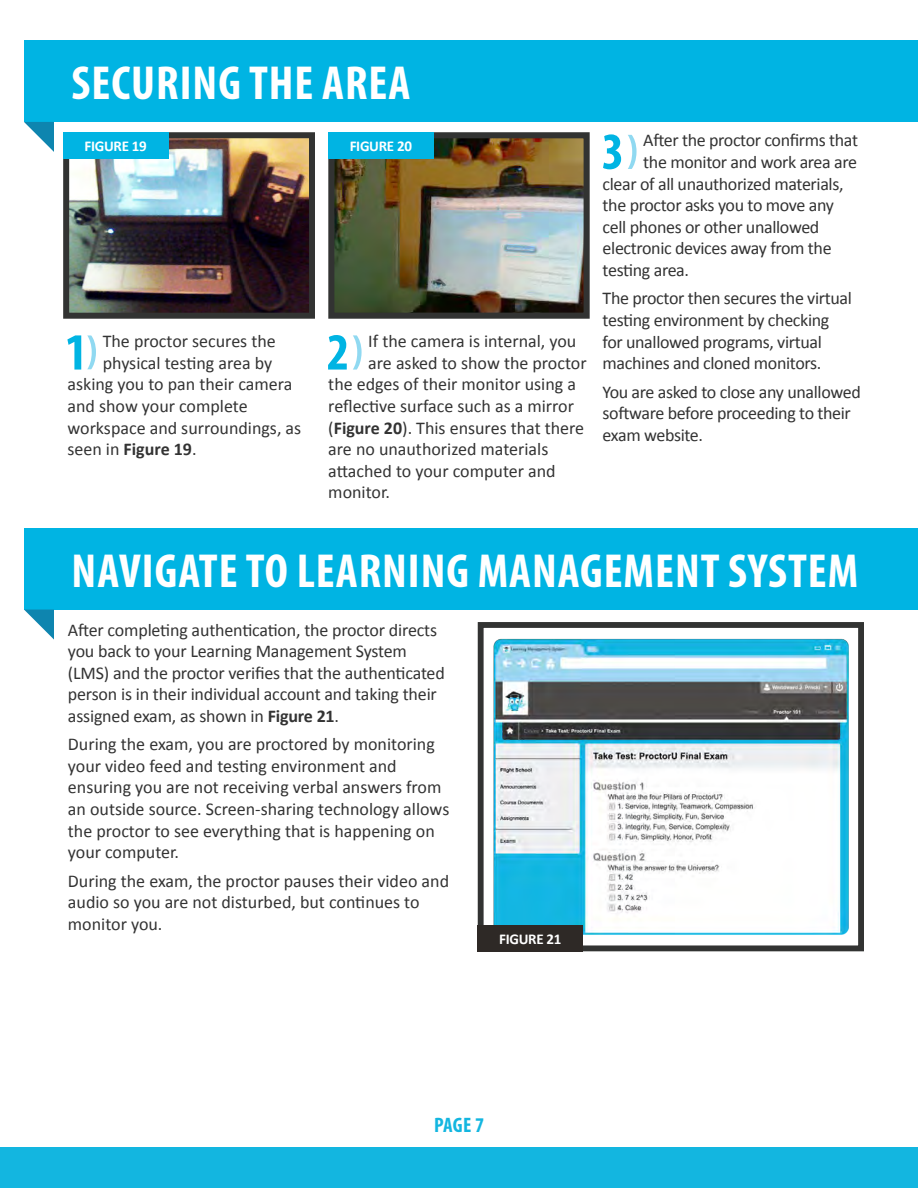
<style>
.page{position:relative;width:918px;height:1188px;background:#fff}
.page>*{position:absolute;margin:0;border:0;box-sizing:border-box;transform-origin:0 0}
.t1{font:700 condensed 52.5px "Myriad Pro";color:#00b4e3}
.t2{font:700 condensed 48px "Myriad Pro";letter-spacing:.02em;color:#fff}
.t3{font:700 condensed 21px "Myriad Pro";color:#13b6e0}
.t4{font:18px/21.6px "Calibri";letter-spacing:-.01em;color:#333}
.t5{font:700 18px "Calibri";color:#333}
.t6{font:700 15px "Calibri";letter-spacing:-.02em;color:#fff}
.s1{font-weight:400}
.s2{font-weight:700}
</style>
<div class="page">
<div style="left:0;top:1147px;width:918px;height:41px;background:#13b6e0"></div>
<div style="left:24px;top:40px;width:894px;height:82px;background:#00b4e3"></div>
<svg style="left:24px;top:122px;width:30px;height:30px"></svg>
<img style="left:70px;top:139px;width:238px;height:173px">
<div style="left:63px;top:132px;width:252px;height:187px;border:6px solid #323332"></div>
<div style="left:63px;top:132px;width:105px;height:27px;background:#00b4e3"></div>
<svg style="left:87px;top:335px;width:9px;height:34px"></svg>
<img style="left:335px;top:139px;width:248px;height:173px">
<div style="left:328px;top:132px;width:262px;height:187px;border:6px solid #323332"></div>
<div style="left:328px;top:132px;width:105px;height:27px;background:#00b4e3"></div>
<svg style="left:353px;top:335px;width:9px;height:35px"></svg>
<svg style="left:628px;top:135px;width:9px;height:34px"></svg>
<div style="left:24px;top:528px;width:894px;height:82px;background:#00b4e3"></div>
<svg style="left:24px;top:610px;width:30px;height:30px"></svg>
<svg style="left:477px;top:622px;width:387px;height:330px"></svg>
<img style="left:490px;top:636px;width:360px;height:301px">
<div style="left:478px;top:925px;width:105px;height:26px;background:#2e2926"></div>
<p class="t2" style="left:72px;top:53px;width:340px">SECURING THE AREA</p>
<p class="t6" style="left:85px;top:137px;width:64px">FIGURE 19</p>
<p class="t6" style="left:350px;top:137px;width:64px">FIGURE 20</p>
<p class="t1" style="left:65px;top:319px;width:24px">1</p>
<p class="t4" style="left:103px;top:330px;width:175px">The proctor secures the</p>
<p class="t4" style="left:103px;top:352px;width:171px">physical testing area by</p>
<p class="t4" style="left:67px;top:374px;width:226px">asking you to pan their camera</p>
<p class="t4" style="left:67px;top:395px;width:235px">and show your complete workspace and surroundings, as</p>
<p class="t5" style="left:67px;top:438px;width:131px"><span class="s1">seen in</span> Figure 19<span class="s1">.</span></p>
<p class="t1" style="left:327px;top:319px;width:24px">2</p>
<p class="t4" style="left:368px;top:330px;width:209px">If the camera is internal, you</p>
<p class="t4" style="left:368px;top:352px;width:220px">are asked to show the proctor</p>
<p class="t4" style="left:328px;top:374px;width:249px">the edges of their monitor using a</p>
<p class="t4" style="left:328px;top:395px;width:247px">reflective surface such as a mirror</p>
<p class="t4" style="left:328px;top:417px;width:257px">(<span class="s2">Figure 20</span>). This ensures that there are no unauthorized materials</p>
<p class="t4" style="left:328px;top:460px;width:229px">attached to your computer and</p>
<p class="t4" style="left:328px;top:482px;width:63px">monitor.</p>
<p class="t1" style="left:602px;top:119px;width:24px">3</p>
<p class="t4" style="left:643px;top:130px;width:216px">After the proctor confirms that</p>
<p class="t4" style="left:643px;top:151px;width:215px">the monitor and work area are</p>
<p class="t4" style="left:603px;top:173px;width:242px">clear of all unauthorized materials,</p>
<p class="t4" style="left:603px;top:195px;width:233px">the proctor asks you to move any</p>
<p class="t4" style="left:603px;top:216px;width:218px">cell phones or other unallowed</p>
<p class="t4" style="left:603px;top:238px;width:231px">electronic devices away from the</p>
<p class="t4" style="left:603px;top:259px;width:88px">testing area.</p>
<p class="t4" style="left:603px;top:288px;width:251px">The proctor then secures the virtual</p>
<p class="t4" style="left:603px;top:309px;width:228px">testing environment by checking for unallowed programs, virtual</p>
<p class="t4" style="left:603px;top:352px;width:220px">machines and cloned monitors.</p>
<p class="t4" style="left:603px;top:381px;width:260px">You are asked to close any unallowed software before proceeding to their exam website.</p>
<p class="t2" style="left:72px;top:541px;width:788px">NAVIGATE TO LEARNING MANAGEMENT SYSTEM</p>
<p class="t4" style="left:68px;top:619px;width:371px">After completing authentication, the proctor directs</p>
<p class="t4" style="left:68px;top:640px;width:341px">you back to your Learning Management System</p>
<p class="t4" style="left:68px;top:662px;width:378px">(LMS) and the proctor verifies that the authenticated</p>
<p class="t4" style="left:68px;top:684px;width:370px">person is in their individual account and taking their</p>
<p class="t4" style="left:68px;top:702px;width:368px;line-height:28.3px">assigned exam, as shown in <span class="s2">Figure 21</span>.<br>During the exam, you are proctored by monitoring</p>
<p class="t4" style="left:68px;top:755px;width:383px">your video feed and testing environment and ensuring you are not receiving verbal answers from an outside source. Screen-sharing technology allows</p>
<p class="t4" style="left:68px;top:820px;width:368px">the proctor to see everything that is happening on your computer.</p>
<p class="t4" style="left:68px;top:870px;width:383px">During the exam, the proctor pauses their video and audio so you are not disturbed, but continues to</p>
<p class="t4" style="left:68px;top:913px;width:96px">monitor you.</p>
<p class="t6" style="left:499px;top:929px;width:64px">FIGURE 21</p>
<p class="t3" style="left:434px;top:1112px;width:51px">PAGE 7</p>
</div>
